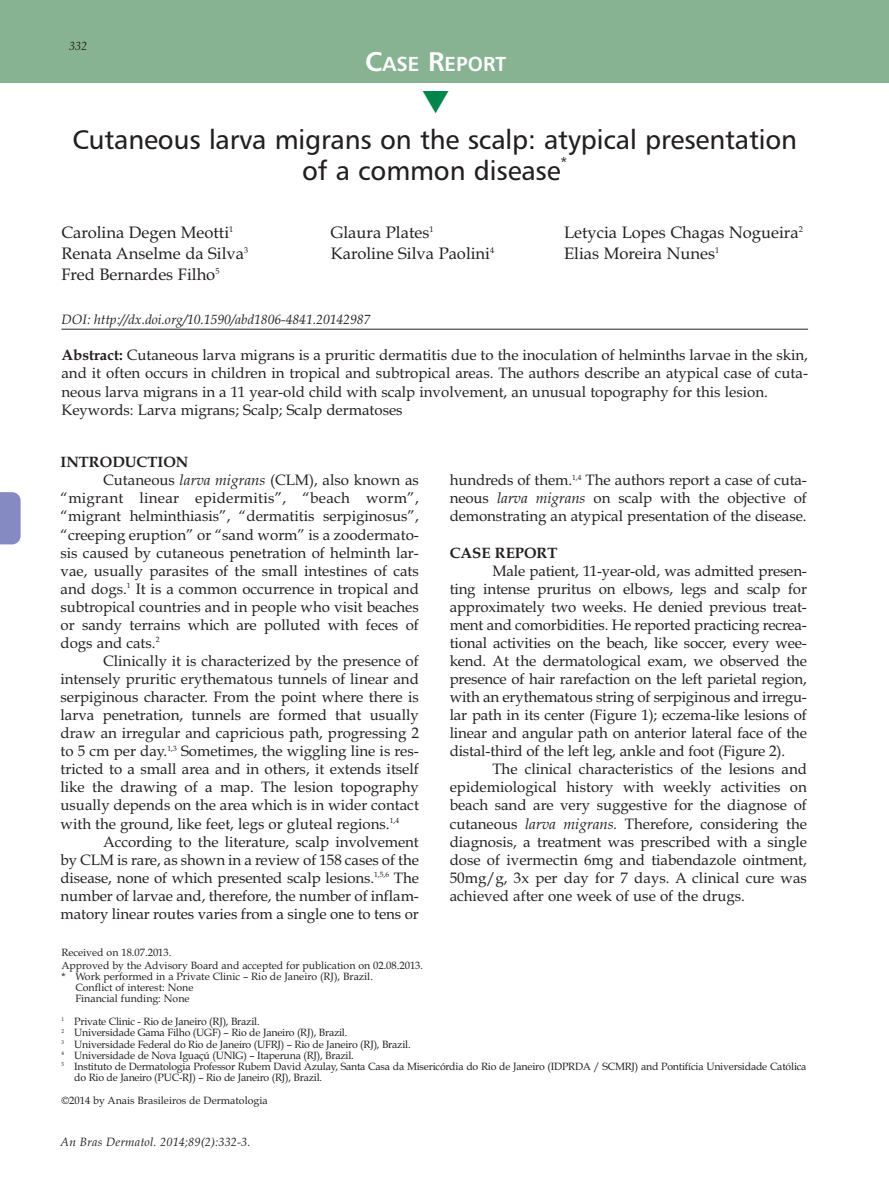
<style>
.page{position:relative;width:889px;height:1190px;background:#fff}
.page>*{position:absolute;margin:0;border:0;box-sizing:border-box;transform-origin:0 0}
.t1{font:27.12px/31.7px "Humanist 777 BT Roman B";letter-spacing:-.005em;color:#231f20;text-align:center}
.t2{font:20.3px "Humanist 777 BT Bold B";color:#fff}
.t3{font:16.62px "Book Antiqua";color:#231f20}
.t4{font:15.05px/18px "Book Antiqua";color:#231f20;text-align:justify}
.t5{font:15.05px "Book Antiqua";letter-spacing:.02em;color:#231f20}
.t6{font:700 15.05px "Book Antiqua";color:#231f20}
.t7{font:italic 13.47px "Book Antiqua";color:#231f20}
.t8{font:13.47px "Humanist 777 BT Roman B";color:#231f20}
.t9{font:italic 12.08px "Book Antiqua";letter-spacing:.015em;color:#231f20}
.t10{font:10.5px "Book Antiqua";letter-spacing:-.02em;color:#231f20}
.t11{font:10.5px/11.2px "Book Antiqua";color:#231f20}
.s1{font-size:27.12px}
.s2{font-weight:700}
.s3{font-style:italic}
</style>
<div class="page">
<div style="left:0;top:0;width:889px;height:83px;background:#87b392"></div>
<hr style="left:61px;top:329px;width:747px;height:1px;background:#231f20">
<svg style="left:0;top:492px;width:21px;height:52px"></svg>
<p class="t9" style="left:69px;top:41px;width:20px">332</p>
<h2 class="t2" style="left:365px;top:56px;width:143px"><span class="s1">C</span>ASE <span class="s1">R</span>EPORT</h2>
<h1 class="t1" style="left:72px;top:126px;width:726px">Cutaneous larva migrans on the scalp: atypical presentation of a common disease</h1>
<p class="t8" style="left:561px;top:157px;width:8px">*</p>
<p class="t3" style="left:61px;top:226px;width:173px">Carolina Degen Meotti<sup>1</sup></p>
<p class="t3" style="left:331px;top:226px;width:104px">Glaura Plates<sup>1</sup></p>
<p class="t3" style="left:564px;top:226px;width:240px">Letycia Lopes Chagas Nogueira<sup>2</sup></p>
<p class="t3" style="left:61px;top:247px;width:188px">Renata Anselme da Silva<sup>3</sup></p>
<p class="t3" style="left:331px;top:247px;width:165px">Karoline Silva Paolini<sup>4</sup></p>
<p class="t3" style="left:564px;top:247px;width:157px">Elias Moreira Nunes<sup>1</sup></p>
<p class="t3" style="left:61px;top:268px;width:160px">Fred Bernardes Filho<sup>5</sup></p>
<p class="t7" style="left:61px;top:314px;width:310px">DOI: http://dx.doi.org/10.1590/abd1806-4841.20142987</p>
<p class="t4" style="left:61px;top:348px;width:748px;text-align:left"><span class="s2">Abstract:</span> Cutaneous larva migrans is a pruritic dermatitis due to the inoculation of helminths larvae in the skin, and it often occurs in children in tropical and subtropical areas. The authors describe an atypical case of cuta&shy;neous larva migrans in a 11 year-old child with scalp involvement, an unusual topography for this lesion.<br>Keywords: Larva migrans; Scalp; Scalp dermatoses</p>
<p class="t6" style="left:61px;top:456px;width:129px">INTRODUCTION</p>
<p class="t4" style="left:103px;top:473px;width:317px">Cutaneous <span class="s3">larva migrans</span> (CLM), also known as</p>
<p class="t5" style="left:61px;top:492px;width:360px">“migrant linear epidermitis”, “beach worm”,</p>
<p class="t4" style="left:61px;top:509px;width:360px">“migrant helminthiasis”, “dermatitis serpiginosus”,</p>
<p class="t4" style="left:61px;top:527px;width:360px">“creeping eruption” or “sand worm” is a zoodermato-</p>
<p class="t4" style="left:61px;top:545px;width:360px">sis caused by cutaneous penetration of helminth lar-</p>
<p class="t4" style="left:61px;top:563px;width:360px">vae, usually parasites of the small intestines of cats</p>
<p class="t4" style="left:61px;top:581px;width:360px">and dogs.<sup>1</sup> It is a common occurrence in tropical and</p>
<p class="t4" style="left:61px;top:599px;width:360px">subtropical countries and in people who visit beaches</p>
<p class="t4" style="left:61px;top:617px;width:360px">or sandy terrains which are polluted with feces of</p>
<p class="t4" style="left:61px;top:635px;width:100px">dogs and cats.<sup>2</sup></p>
<p class="t4" style="left:103px;top:654px;width:317px">Clinically it is characterized by the presence of</p>
<p class="t4" style="left:61px;top:672px;width:360px">intensely pruritic erythematous tunnels of linear and</p>
<p class="t4" style="left:61px;top:690px;width:360px">serpiginous character. From the point where there is</p>
<p class="t4" style="left:61px;top:708px;width:360px">larva penetration, tunnels are formed that usually</p>
<p class="t4" style="left:61px;top:726px;width:360px">draw an irregular and capricious path, progressing 2</p>
<p class="t4" style="left:61px;top:744px;width:360px">to 5 cm per day.<sup>1,3</sup> Sometimes, the wiggling line is res-</p>
<p class="t4" style="left:61px;top:762px;width:360px">tricted to a small area and in others, it extends itself</p>
<p class="t4" style="left:61px;top:780px;width:360px">like the drawing of a map. The lesion topography</p>
<p class="t4" style="left:61px;top:798px;width:360px">usually depends on the area which is in wider contact</p>
<p class="t4" style="left:61px;top:816px;width:340px">with the ground, like feet, legs or gluteal regions.<sup>1,4</sup></p>
<p class="t4" style="left:103px;top:834px;width:317px">According to the literature, scalp involvement</p>
<p class="t4" style="left:61px;top:852px;width:360px">by CLM is rare, as shown in a review of 158 cases of the</p>
<p class="t4" style="left:61px;top:870px;width:360px">disease, none of which presented scalp lesions.<sup>1,5,6</sup> The</p>
<p class="t4" style="left:61px;top:888px;width:360px">number of larvae and, therefore, the number of inflam-</p>
<p class="t4" style="left:61px;top:906px;width:360px">matory linear routes varies from a single one to tens or</p>
<p class="t4" style="left:450px;top:473px;width:359px">hundreds of them.<sup>1,4</sup> The authors report a case of cuta&shy;neous <span class="s3">larva migrans</span> on scalp with the objective of demonstrating an atypical presentation of the disease.</p>
<p class="t6" style="left:450px;top:547px;width:109px">CASE REPORT</p>
<p class="t4" style="left:450px;top:563px;width:359px;text-indent:43px">Male patient, 11-year-old, was admitted presen&shy;ting intense pruritus on elbows, legs and scalp for approximately two weeks. He denied previous treat&shy;ment and comorbidities. He reported practicing recrea&shy;tional activities on the beach, like soccer, every wee&shy;kend. At the dermatological exam, we observed the presence of hair rarefaction on the left parietal region, with an erythematous string of serpiginous and irregu&shy;lar path in its center (Figure 1); eczema-like lesions of linear and angular path on anterior lateral face of the distal-third of the left leg, ankle and foot (Figure 2).</p>
<p class="t4" style="left:450px;top:762px;width:359px;text-indent:43px">The clinical characteristics of the lesions and epidemiological history with weekly activities on beach sand are very suggestive for the diagnose of cutaneous <span class="s3">larva migrans.</span> Therefore, considering the diagnosis, a treatment was prescribed with a single dose of ivermectin 6mg and tiabendazole ointment, 50mg/g, 3x per day for 7 days. A clinical cure was achieved after one week of use of the drugs.</p>
<p class="t11" style="left:61px;top:947px;width:363px;line-height:12.6px">Received on 18.07.2013.<br>Approved by the Advisory Board and accepted for publication on 02.08.2013.</p>
<p class="t11" style="left:75px;top:972px;width:299px;text-indent:-14px">* Work performed in a Private Clinic – Rio de Janeiro (RJ), Brazil.<br>Conflict of interest: None<br>Financial funding: None</p>
<p class="t10" style="left:61px;top:1017px;width:200px"><sup>1</sup> Private Clinic - Rio de Janeiro (RJ), Brazil.</p>
<p class="t10" style="left:61px;top:1029px;width:288px"><sup>2</sup> Universidade Gama Filho (UGF) – Rio de Janeiro (RJ), Brazil.</p>
<p class="t10" style="left:61px;top:1040px;width:351px"><sup>3</sup> Universidade Federal do Rio de Janeiro (UFRJ) – Rio de Janeiro (RJ), Brazil.</p>
<p class="t10" style="left:61px;top:1051px;width:294px"><sup>4</sup> Universidade de Nova Iguaçú (UNIG) – Itaperuna (RJ), Brazil.</p>
<p class="t10" style="left:61px;top:1062px;width:747px"><sup>5</sup> Instituto de Dermatologia Professor Rubem David Azulay, Santa Casa da Misericórdia do Rio de Janeiro (IDPRDA / SCMRJ) and Pontifícia Universidade Católica</p>
<p class="t10" style="left:74px;top:1074px;width:249px">do Rio de Janeiro (PUC-RJ) – Rio de Janeiro (RJ), Brazil.</p>
<p class="t11" style="left:61px;top:1096px;width:208px">©2014 by Anais Brasileiros de Dermatologia</p>
<p class="t9" style="left:61px;top:1137px;width:191px">An Bras Dermatol. 2014;89(2):332-3.</p>
</div>
